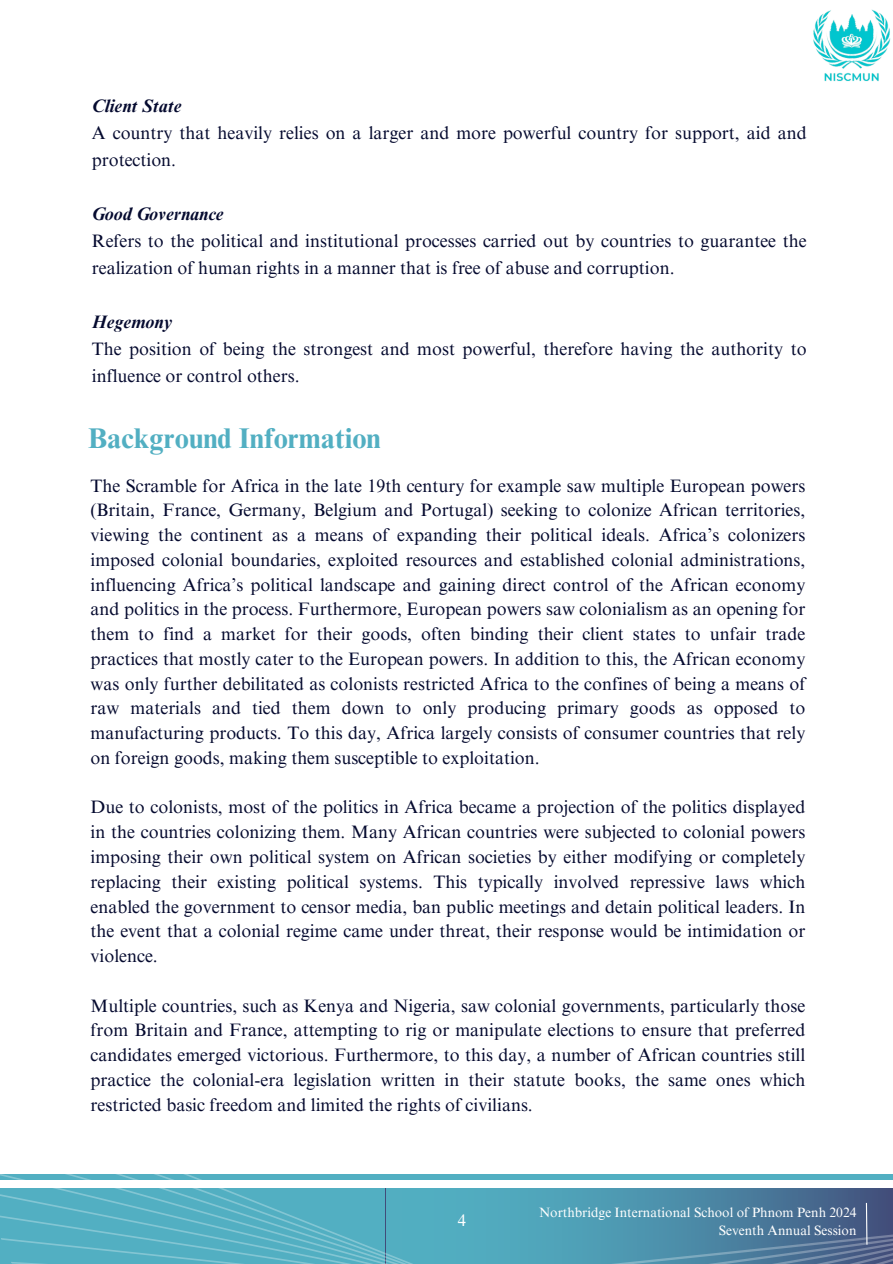
<style>
.page{position:relative;width:893px;height:1264px;background:#fff}
.page>*{position:absolute;margin:0;border:0;box-sizing:border-box;transform-origin:0 0}
.t1{font:700 28.5px "Times NRMT Pro";color:#52afc2}
.t2{font:18px/24.8px "Times NRMT Pro";color:#050a2f;text-align:justify}
.t3{font:italic 700 18px "Times NRMT Pro";color:#050a2f}
.t4{font:16.5px "Times NRMT Pro";color:#fff}
.t5{font:13.5px "Times NRMT Pro";color:#fff}
</style>
<div class="page">
<svg style="left:0;top:1174px;width:202px;height:89px;background:#66b8c9"></svg>
<svg style="left:202px;top:1174px;width:690px;height:89px;background:#60a3ba"></svg>
<img style="left:813px;top:9px;width:78px;height:73px">
<p class="t3" style="left:92px;top:99px;width:91px">Client State</p>
<p class="t2" style="left:92px;top:121px;width:716px;line-height:27px">A country that heavily relies on a larger and more powerful country for support, aid and protection.</p>
<p class="t3" style="left:92px;top:207px;width:133px">Good Governance</p>
<p class="t2" style="left:92px;top:229px;width:716px;line-height:27px">Refers to the political and institutional processes carried out by countries to guarantee the realization of human rights in a manner that is free of abuse and corruption.</p>
<p class="t3" style="left:92px;top:315px;width:82px">Hegemony</p>
<p class="t2" style="left:92px;top:337px;width:716px;line-height:27px">The position of being the strongest and most powerful, therefore having the authority to influence or control others.</p>
<p class="t1" style="left:88px;top:427px;width:294px">Background Information</p>
<p class="t2" style="left:91px;top:475px;width:716px">The Scramble for Africa in the late 19th century for example saw multiple European powers (Britain, France, Germany, Belgium and Portugal) seeking to colonize African territories, viewing the continent as a means of expanding their political ideals. Africa’s colonizers imposed colonial boundaries, exploited resources and established colonial administrations, influencing Africa’s political landscape and gaining direct control of the African economy and politics in the process. Furthermore, European powers saw colonialism as an opening for them to find a market for their goods, often binding their client states to unfair trade practices that mostly cater to the European powers. In addition to this, the African economy was only further debilitated as colonists restricted Africa to the confines of being a means of raw materials and tied them down to only producing primary goods as opposed to manufacturing products. To this day, Africa largely consists of consumer countries that rely on foreign goods, making them susceptible to exploitation.</p>
<p class="t2" style="left:91px;top:797px;width:716px">Due to colonists, most of the politics in Africa became a projection of the politics displayed in the countries colonizing them. Many African countries were subjected to colonial powers imposing their own political system on African societies by either modifying or completely replacing their existing political systems. This typically involved repressive laws which enabled the government to censor media, ban public meetings and detain political leaders. In the event that a colonial regime came under threat, their response would be intimidation or violence.</p>
<p class="t2" style="left:91px;top:995px;width:716px">Multiple countries, such as Kenya and Nigeria, saw colonial governments, particularly those from Britain and France, attempting to rig or manipulate elections to ensure that preferred candidates emerged victorious. Furthermore, to this day, a number of African countries still practice the colonial-era legislation written in their statute books, the same ones which restricted basic freedom and limited the rights of civilians.</p>
<p class="t4" style="left:457px;top:1214px;width:10px">4</p>
<p class="t5" style="left:539px;top:1207px;width:319px">Northbridge International School of Phnom Penh 2024</p>
<p class="t5" style="left:718px;top:1225px;width:139px">Seventh Annual Session</p>
</div>
